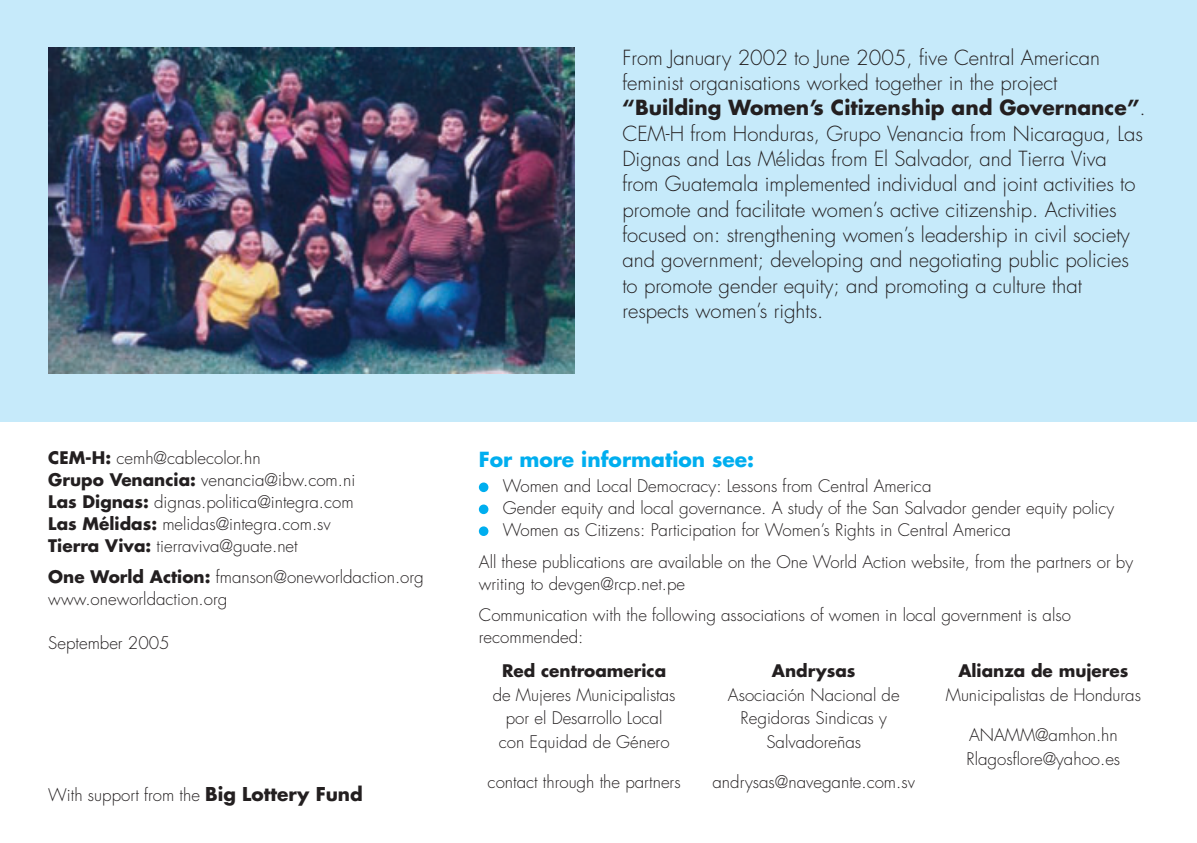
<style>
.page{position:relative;width:1197px;height:843px;background:#fff}
.page>*{position:absolute;margin:0;border:0;box-sizing:border-box;transform-origin:0 0}
.t1{font:300 20.25px/25.2px "Futura";color:#231f20}
.t2{font:700 20.25px "Futura";color:#00aeef}
.t3{font:300 16.88px/22.1px "Futura";color:#231f20}
.t4{font:700 16.88px "Futura";color:#231f20}
.s1{font-weight:700}
.s2{font-weight:700;font-size:18.45px}
</style>
<div class="page">
<img style="left:0;top:0;width:1197px;height:536px">
<p class="t3" style="left:48px;top:448px;width:308px"><span class="s1">CEM-H:</span> cemh@cablecolor.hn<br><span class="s1">Grupo Venancia:</span> venancia@ibw.com.ni <span class="s1">Las Dignas:</span> dignas.politica@integra.com <span class="s1">Las Mélidas:</span> melidas@integra.com.sv <span class="s1">Tierra Viva:</span> tierraviva@guate.net</p>
<p class="t3" style="left:48px;top:567px;width:377px"><span class="s1">One World Action:</span> fmanson@oneworldaction.org www.oneworldaction.org</p>
<p class="t3" style="left:48px;top:633px;width:123px">September 2005</p>
<p class="t3" style="left:48px;top:785px;width:316px">With support from the <span class="s2">Big Lottery Fund</span></p>
<p class="t1" style="left:622px;top:47px;width:525px">From January 2002 to June 2005, five Central American feminist organisations worked together in the project <span class="s1">“Building Women’s Citizenship and Governance”</span>.<br>CEM-H from Honduras, Grupo Venancia from Nicaragua, Las Dignas and Las Mélidas from El Salvador, and Tierra Viva from Guatemala implemented individual and joint activities to promote and facilitate women’s active citizenship. Activities focused on: strengthening women’s leadership in civil society and government; developing and negotiating public policies to promote gender equity; and promoting a culture that respects women’s rights.</p>
<p class="t2" style="left:479px;top:450px;width:277px">For more information see:</p>
<p class="t3" style="left:503px;top:476px;width:613px">Women and Local Democracy: Lessons from Central America<br>Gender equity and local governance. A study of the San Salvador gender equity policy<br>Women as Citizens: Participation for Women’s Rights in Central America</p>
<p class="t3" style="left:479px;top:552px;width:656px">All these publications are available on the One World Action website, from the partners or by writing to devgen@rcp.net.pe</p>
<p class="t3" style="left:479px;top:605px;width:593px">Communication with the following associations of women in local government is also recommended:</p>
<p class="t4" style="left:502px;top:663px;width:166px">Red centroamerica</p>
<p class="t3" style="left:493px;top:684px;width:184px;line-height:23.6px;text-align:center">de Mujeres Municipalistas por el Desarrollo Local con Equidad de Género</p>
<p class="t3" style="left:488px;top:772px;width:195px">contact through the partners</p>
<p class="t4" style="left:772px;top:663px;width:85px">Andrysas</p>
<p class="t3" style="left:728px;top:684px;width:173px;line-height:23.6px;text-align:center">Asociación Nacional de<br>Regidoras Sindicas y<br>Salvadoreñas</p>
<p class="t3" style="left:712px;top:772px;width:204px">andrysas@navegante.com.sv</p>
<p class="t4" style="left:958px;top:663px;width:172px">Alianza de mujeres</p>
<p class="t3" style="left:946px;top:685px;width:197px">Municipalistas de Honduras</p>
<p class="t3" style="left:966px;top:724px;width:155px;line-height:23.6px">ANAMM@amhon.hn<br>Rlagosflore@yahoo.es</p>
</div>
